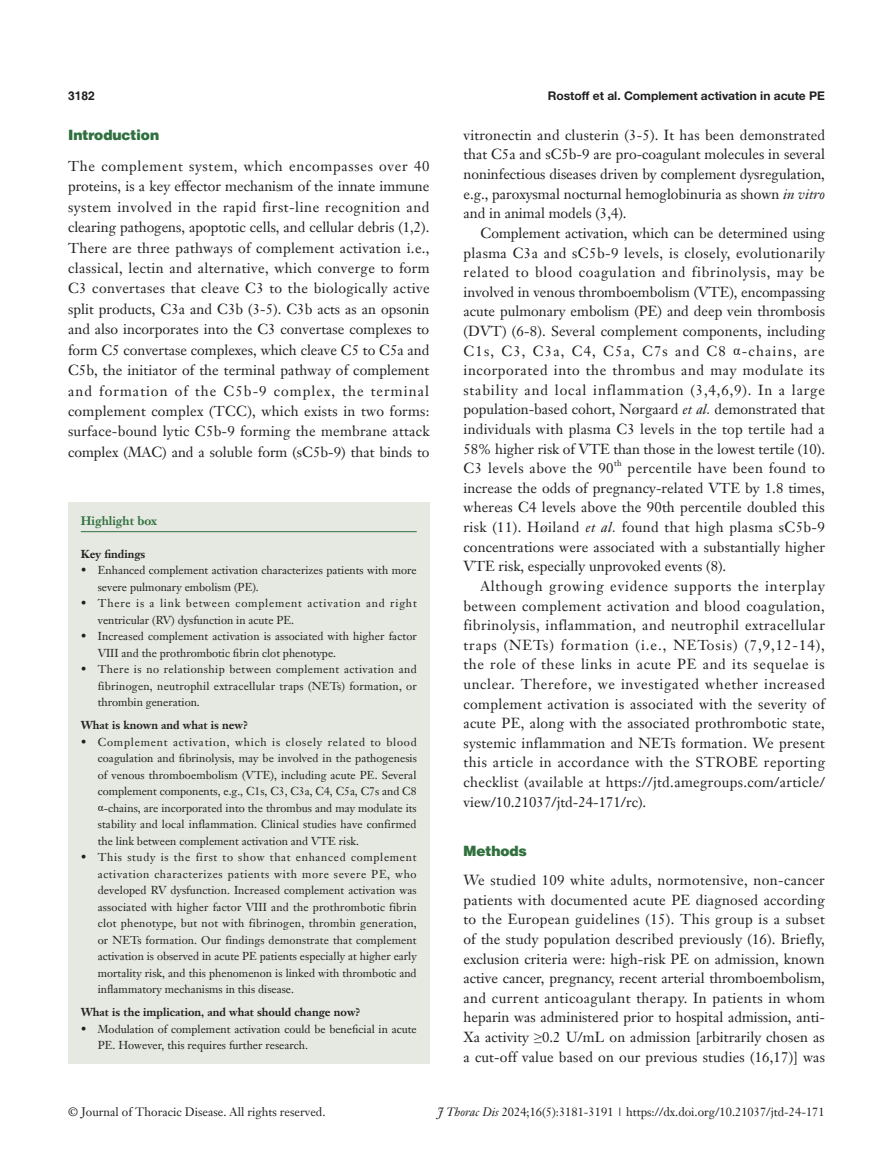
<style>
.page{position:relative;width:893px;height:1170px;background:#fff}
.page>*{position:absolute;margin:0;border:0;box-sizing:border-box;transform-origin:0 0}
.t1{font:14.25px/19.6px "Janson Text LT";color:#231f20;text-align:justify}
._1ji-zhengti{font:900 14.25px "Helvetica";color:#30703e}
._1ji-6_5{font:900 14.25px "Helvetica";color:#30703e}
.t2{font:12px "Janson Text LT";color:#231f20}
.t3{font:700 12px "Helvetica Neue LT Pro";color:#231f20}
.Cite{font:700 12px "Janson Text LT";color:#30703e}
.t4{font:700 12px "Helvetica";color:#231f20}
.box-zhengwen{font:11.25px/16.5px "Janson Text LT";color:#231f20}
.box-zhengwen-2{font:11.25px/16.5px "Janson Text LT";letter-spacing:.07em;color:#231f20}
.box-biaoti-1_5mm{font:700 11.25px "Janson Text LT";color:#231f20}
.box-biaoti{font:700 11.25px "Janson Text LT";color:#231f20}
.t5{font:8.25px "Janson Text LT";color:#231f20}
.s1{font-family:"Times New Roman"}
.s2{font-style:italic}
</style>
<div class="page">
<div style="left:68px;top:502px;width:361px;height:561px;background:#e5e9e1"></div>
<hr style="left:81px;top:531px;width:336px;height:1px;background:#30703e">
<p class="t4" style="left:68px;top:88px;width:28px">3182</p>
<p class="t3" style="left:548px;top:88px;width:279px">Rostoff et al. Complement activation in acute PE</p>
<p class="_1ji-zhengti" style="left:68px;top:126px;width:93px">Introduction</p>
<p class="t1" style="left:68px;top:156px;width:363px;line-height:20.4px">The complement system, which encompasses over 40 proteins, is a key effector mechanism of the innate immune system involved in the rapid first-line recognition and clearing pathogens, apoptotic cells, and cellular debris (1,2).<br>There are three pathways of complement activation i.e., classical, lectin and alternative, which converge to form C3 convertases that cleave C3 to the biologically active split products, C3a and C3b (3-5). C3b acts as an opsonin and also incorporates into the C3 convertase complexes to form C5 convertase complexes, which cleave C5 to C5a and C5b, the initiator of the terminal pathway of complement and formation of the C5b-9 complex, the terminal complement complex (TCC), which exists in two forms: surface-bound lytic C5b-9 forming the membrane attack complex (MAC) and a soluble form (sC5b-9) that binds to</p>
<p class="Cite" style="left:81px;top:513px;width:78px">Highlight box</p>
<p class="box-biaoti" style="left:81px;top:546px;width:66px">Key findings</p>
<p class="box-zhengwen" style="left:98px;top:562px;width:320px;text-indent:-17px">• Enhanced complement activation characterizes patients with more severe pulmonary embolism (PE).</p>
<p class="box-zhengwen-2" style="left:98px;top:595px;width:320px;text-indent:-17px">• There is a link between complement activation and right ventricular (RV) dysfunction in acute PE.</p>
<p class="box-zhengwen" style="left:98px;top:628px;width:321px;text-indent:-17px">• Increased complement activation is associated with higher factor<br>VIII and the prothrombotic fibrin clot phenotype.</p>
<p class="box-zhengwen" style="left:98px;top:661px;width:321px;text-align:justify;text-indent:-17px">• There is no relationship between complement activation and fibrinogen, neutrophil extracellular traps (NETs) formation, or thrombin generation.</p>
<p class="box-biaoti-1_5mm" style="left:81px;top:718px;width:169px">What is known and what is new?</p>
<p class="box-zhengwen" style="left:98px;top:733px;width:321px;text-align:justify;text-indent:-17px">• Complement activation, which is closely related to blood coagulation and fibrinolysis, may be involved in the pathogenesis of venous thromboembolism (VTE), including acute PE. Several complement components, e.g., C1s, C3, C3a, C4, C5a, C7s and C8 <span class="s1">α</span>-chains, are incorporated into the thrombus and may modulate its stability and local inflammation. Clinical studies have confirmed the link between complement activation and VTE risk.</p>
<p class="box-zhengwen" style="left:98px;top:849px;width:321px;text-align:justify;text-indent:-17px">• This study is the first to show that enhanced complement activation characterizes patients with more severe PE, who developed RV dysfunction. Increased complement activation was associated with higher factor VIII and the prothrombotic fibrin clot phenotype, but not with fibrinogen, thrombin generation, or NETs formation. Our findings demonstrate that complement activation is observed in acute PE patients especially at higher early mortality risk, and this phenomenon is linked with thrombotic and inflammatory mechanisms in this disease.</p>
<p class="box-biaoti-1_5mm" style="left:81px;top:1004px;width:281px">What is the implication, and what should change now?</p>
<p class="box-zhengwen" style="left:98px;top:1020px;width:320px;text-indent:-17px">• Modulation of complement activation could be beneficial in acute<br>PE. However, this requires further research.</p>
<p class="t1" style="left:463px;top:125px;width:363px">vitronectin and clusterin (3-5). It has been demonstrated that C5a and sC5b-9 are pro-coagulant molecules in several noninfectious diseases driven by complement dysregulation, e.g., paroxysmal nocturnal hemoglobinuria as shown <span class="s2">in vitro </span>and in animal models (3,4).</p>
<p class="t1" style="left:463px;top:223px;width:363px;text-indent:17px">Complement activation, which can be determined using plasma C3a and sC5b-9 levels, is closely, evolutionarily related to blood coagulation and fibrinolysis, may be involved in venous thromboembolism (VTE), encompassing acute pulmonary embolism (PE) and deep vein thrombosis (DVT) (6-8). Several complement components, including C1s, C3, C3a, C4, C5a, C7s and C8 <span class="s1">α</span>-chains, are incorporated into the thrombus and may modulate its stability and local inflammation (3,4,6,9). In a large population-based cohort, Nørgaard <span class="s2">et al.</span> demonstrated that individuals with plasma C3 levels in the top tertile had a 58% higher risk of VTE than those in the lowest tertile (10).<br>C3 levels above the 90</p>
<p class="t5" style="left:614px;top:458px;width:9px">th</p>
<p class="t1" style="left:463px;top:458px;width:363px;text-indent:164px">percentile have been found to increase the odds of pregnancy-related VTE by 1.8 times, whereas C4 levels above the 90th percentile doubled this risk (11). Høiland <span class="s2">et al.</span> found that high plasma sC5b-9 concentrations were associated with a substantially higher VTE risk, especially unprovoked events (8).</p>
<p class="t1" style="left:463px;top:576px;width:363px;text-indent:17px">Although growing evidence supports the interplay between complement activation and blood coagulation, fibrinolysis, inflammation, and neutrophil extracellular traps (NETs) formation (i.e., NETosis) (7,9,12-14), the role of these links in acute PE and its sequelae is unclear. Therefore, we investigated whether increased complement activation is associated with the severity of acute PE, along with the associated prothrombotic state, systemic inflammation and NETs formation. We present this article in accordance with the STROBE reporting checklist (available at https://jtd.amegroups.com/article/ view/10.21037/jtd-24-171/rc).</p>
<p class="_1ji-6_5" style="left:463px;top:841px;width:65px">Methods</p>
<p class="t1" style="left:463px;top:870px;width:363px">We studied 109 white adults, normotensive, non-cancer patients with documented acute PE diagnosed according to the European guidelines (15). This group is a subset of the study population described previously (16). Briefly, exclusion criteria were: high-risk PE on admission, known active cancer, pregnancy, recent arterial thromboembolism, and current anticoagulant therapy. In patients in whom heparin was administered prior to hospital admission, anti-Xa activity <span class="s1">≥</span>0.2 U/mL on admission [arbitrarily chosen as a cut-off value based on our previous studies (16,17)] was</p>
<p class="t2" style="left:68px;top:1104px;width:259px">© Journal of Thoracic Disease. All rights reserved.</p>
<p class="t2" style="left:437px;top:1104px;width:389px"><span class="s2">J Thorac Dis</span> 2024;16(5):3181-3191 | https://dx.doi.org/10.21037/jtd-24-171</p>
</div>
